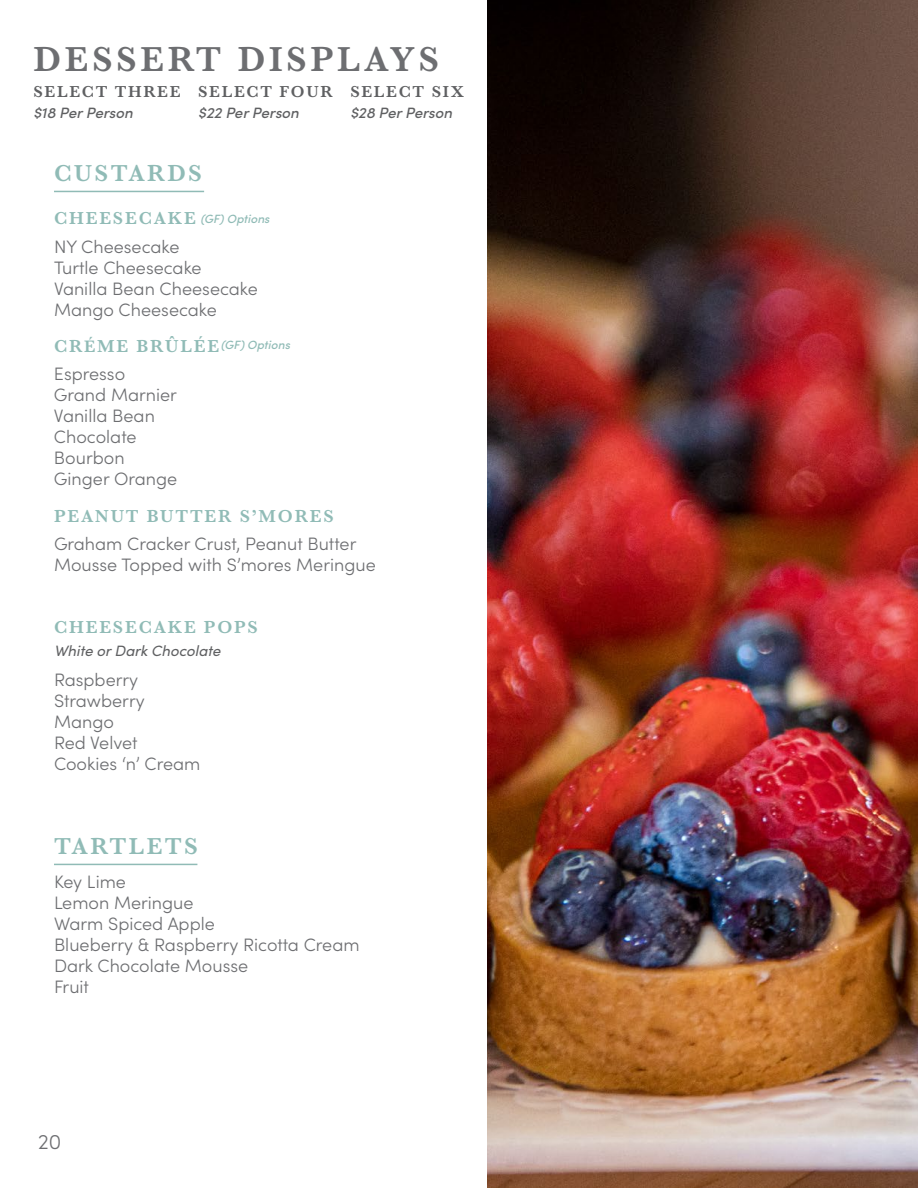
<style>
.page{position:relative;width:918px;height:1188px;background:#fff}
.page>*{position:absolute;margin:0;border:0;box-sizing:border-box;transform-origin:0 0}
.t1{font:600 36px "Baskerville";letter-spacing:.1em;color:#6d6e71}
.t2{font:600 24px "Baskerville";letter-spacing:.1em;color:#90bbb6}
.t3{font:300 21px "Sofia Pro";color:#6d6e71}
.t4{font:300 18px/21px "Sofia Pro";color:#6d6e71}
.t5{font:600 18px "Baskerville";letter-spacing:.1em;color:#90bbb6}
.t6{font:600 16.5px "Baskerville";letter-spacing:.1em;color:#5f6062}
.t7{font:italic 500 15px "Sofia Pro";color:#5f6062}
.t8{font:italic 15px "Sofia Pro";color:#5f6062}
.t9{font:italic 500 12px "Sofia Pro";color:#90bbb6}
.s1{font-size:17.25px}
</style>
<div class="page">
<img style="left:487px;top:0;width:431px;height:1188px">
<hr style="left:54px;top:191px;width:150px;height:1px;background:#90bbb6">
<hr style="left:54px;top:864px;width:143px;height:1px;background:#90bbb6">
<h1 class="t1" style="left:33px;top:34px;width:407px">DESSERT DISPLAYS</h1>
<p class="t6" style="left:33px;top:80px;width:149px">SELECT THREE</p>
<p class="t7" style="left:33px;top:102px;width:101px">$18 Per Person</p>
<p class="t6" style="left:350px;top:80px;width:115px">SELECT SIX</p>
<p class="t7" style="left:350px;top:102px;width:103px">$28 Per Person</p>
<p class="t6" style="left:198px;top:80px;width:136px">SELECT FOUR</p>
<p class="t7" style="left:198px;top:102px;width:102px">$22 Per Person</p>
<h2 class="t2" style="left:54px;top:157px;width:150px">CUSTARDS</h2>
<p class="t5" style="left:54px;top:206px;width:143px">CHEESECAKE</p>
<p class="t4" style="left:54px;top:235px;width:205px">NY Cheesecake<br>Turtle Cheesecake<br>Vanilla Bean Cheesecake<br>Mango Cheesecake</p>
<p class="t9" style="left:200px;top:209px;width:71px">(GF) Options</p>
<p class="t5" style="left:54px;top:333px;width:167px">CR<span class="s1">É</span>ME BRÛLÉE</p>
<p class="t4" style="left:54px;top:362px;width:125px">Espresso<br>Grand Marnier<br>Vanilla Bean<br>Chocolate<br>Bourbon<br>Ginger Orange</p>
<p class="t9" style="left:221px;top:336px;width:71px">(GF) Options</p>
<p class="t5" style="left:54px;top:503px;width:281px">PEANUT BUTTER S’MORES</p>
<p class="t4" style="left:54px;top:532px;width:323px">Graham Cracker Crust, Peanut Butter<br>Mousse Topped with S’mores Meringue</p>
<p class="t5" style="left:54px;top:614px;width:205px">CHEESECAKE POPS</p>
<p class="t8" style="left:54px;top:640px;width:168px">White or Dark Chocolate</p>
<p class="t4" style="left:54px;top:669px;width:148px">Raspberry<br>Strawberry<br>Mango<br>Red Velvet<br>Cookies ‘n’ Cream</p>
<h2 class="t2" style="left:54px;top:830px;width:145px">TARTLETS</h2>
<p class="t4" style="left:54px;top:870px;width:307px">Key Lime<br>Lemon Meringue<br>Warm Spiced Apple<br>Blueberry &amp; Raspberry Ricotta Cream<br>Dark Chocolate Mousse<br>Fruit</p>
<p class="t3" style="left:38px;top:1127px;width:25px">20</p>
</div>
